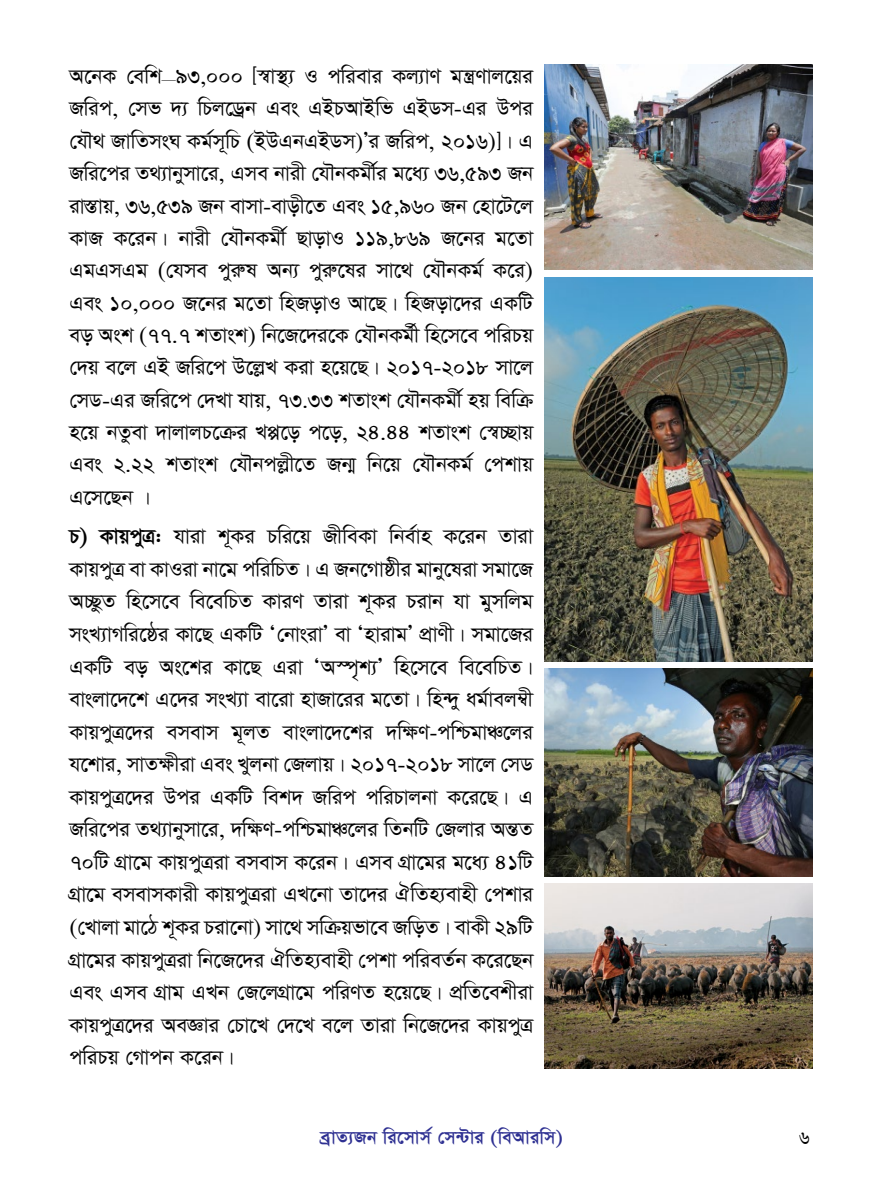
<style>
.page{position:relative;width:882px;height:1197px;background:#fff}
.page>*{position:absolute;margin:0;border:0;box-sizing:border-box;transform-origin:0 0}
.t1{font:24.5px/32.6px "Sutonny MJ";color:#000;text-align:justify}
.t2{font:700 21px "Sutonny MJ";letter-spacing:.025em;color:#2e3092}
.t3{font:21px "Sutonny MJ";color:#000}
.s1{font-family:"Times New Roman";font-size:14px}
.s2{font-weight:700}
</style>
<div class="page">
<img style="left:544px;top:64px;width:269px;height:205px">
<img style="left:544px;top:278px;width:269px;height:383px">
<img style="left:544px;top:884px;width:269px;height:184px">
<img style="left:544px;top:669px;width:269px;height:207px">
<p class="t1" style="left:69px;top:61px;width:465px">A‡BK †EWK<span class="s1">—</span>93,000 [¯^V¯’¨ I CWIEVI KJ¨VY GŠ¿YVJ‡QI RWIC, †MF `¨ WPJ‡WªB GES GBPAVBWF GBWM-GI DCI †HŠ_ RVWZMSN KG©M~WP (BDGBGBWM)ÕI RWIC, 2016)]| G RWI‡CI Z_¨VBYMV‡I, GME BVIX †HŠBKGX©I G‡A¨ 36,593 RB IV¯ÍVQ, 36,539 RB EVMV-EVOX‡Z GES 15,960 RB †NV‡U‡J KVR K‡IB| BVIX †HŠBKGX© QVOVI 119,869 R‡BI G‡ZV GGGMGG (†HME CYIÆL AB¨ CYIÆ‡LI MV‡_ †HŠBKG© K‡I)<br>GES 10,000 R‡BI G‡ZV WNROVI AV‡Q| WNROV‡`I GKWU EO ASK (77.7 KZVSK) WB‡R‡`I‡K †HŠBKG©X WN‡M‡E CWIPQ †`Q E‡J GB RWI‡C D‡JØL KIV N‡Q‡Q| 2017-2018 MV‡J †MW-GI RWI‡C †`LV HVQ, 73.33 KZVSK †HŠBKGX© NQ WEWΜ N‡Q BZZEV `VJVJP‡ΜI LÀ‡O C‡O, 24.44 KZVSK †¯^”QVQ GES 2.22 KZVSK †HŠBCJØX‡Z RB¥ WB‡Q †HŠBKG© †CKVQ G‡M‡QB |</p>
<p class="t1" style="left:69px;top:521px;width:468px"><span class="s2">P) KVQCYÎ:</span> HVIV K~KI PWI‡Q RXWEKV WBE©VN K‡IB ZVIV KVQCYÎ EV KVIIV BV‡G CWIWPZ| G RB‡MVÔXI GVBY‡LIV MGV‡R A”QZZ WN‡M‡E WE‡EWPZ KVIY ZVIV K~KI PIVB HV GYMWJG MSL¨VMWI‡ÔI KV‡Q GKWU Ô†BVSIVÕ EV ÔNVIVGÕ CÖVYX| MGV‡RI GKWU EO AS‡KI KV‡Q GIV ÔA¯Ú„K¨Õ WN‡M‡E WE‡EWPZ| EVSJV‡`‡K G‡`I MSL¨V EV‡IV NVRV‡II G‡ZV| WN›`YAG©VEJ¤^X KVQCYÎ‡`I EMEVM G~JZ EVSJV‡`‡KI `WŸY-CWÐGVÂ‡JI H‡KVI, MVZŸXIV GES LYJBV †RJVQ| 2017-2018 MV‡J †MW KVQCYÎ‡`I DCI GKWU WEK` RWIC CWIPVJBV K‡I‡Q| G RWI‡CI Z_¨VBYMV‡I, `WŸY-CWÐGVÂ‡JI WZBWU †RJVI AŠÍZ 70WU MÖV‡G KVQCYÎIV EMEVM K‡IB| GME MÖV‡GI G‡A¨ 41WU MÖV‡G EMEVMKVIX KVQCYÎIV GL‡BV ZV‡`I HWZN¨EVNX †CKVI (†LVJV GV‡V K~KI PIV‡BV) MV‡_ MWΜQFV‡E RWOZ| EVKX 29WU MÖV‡GI KVQCYÎIV WB‡R‡`I HWZN¨EVNX †CKV CWIEZ©B K‡I‡QB GES GME MÖVG GLB †R‡JMÖV‡G CWIYZ N‡Q‡Q| CÖWZ‡EKXIV KVQCYÎ‡`I AEÁVI †PV‡L †`‡L E‡J ZVIV WB‡R‡`I KVQCYÎ CWIPQ †MVCB K‡IB|</p>
<p class="t2" style="left:321px;top:1126px;width:243px">EªVZ¨RB WI‡MVM© †M›UVI (WEAVIWM)</p>
<p class="t3" style="left:799px;top:1126px;width:12px">6</p>
</div>
